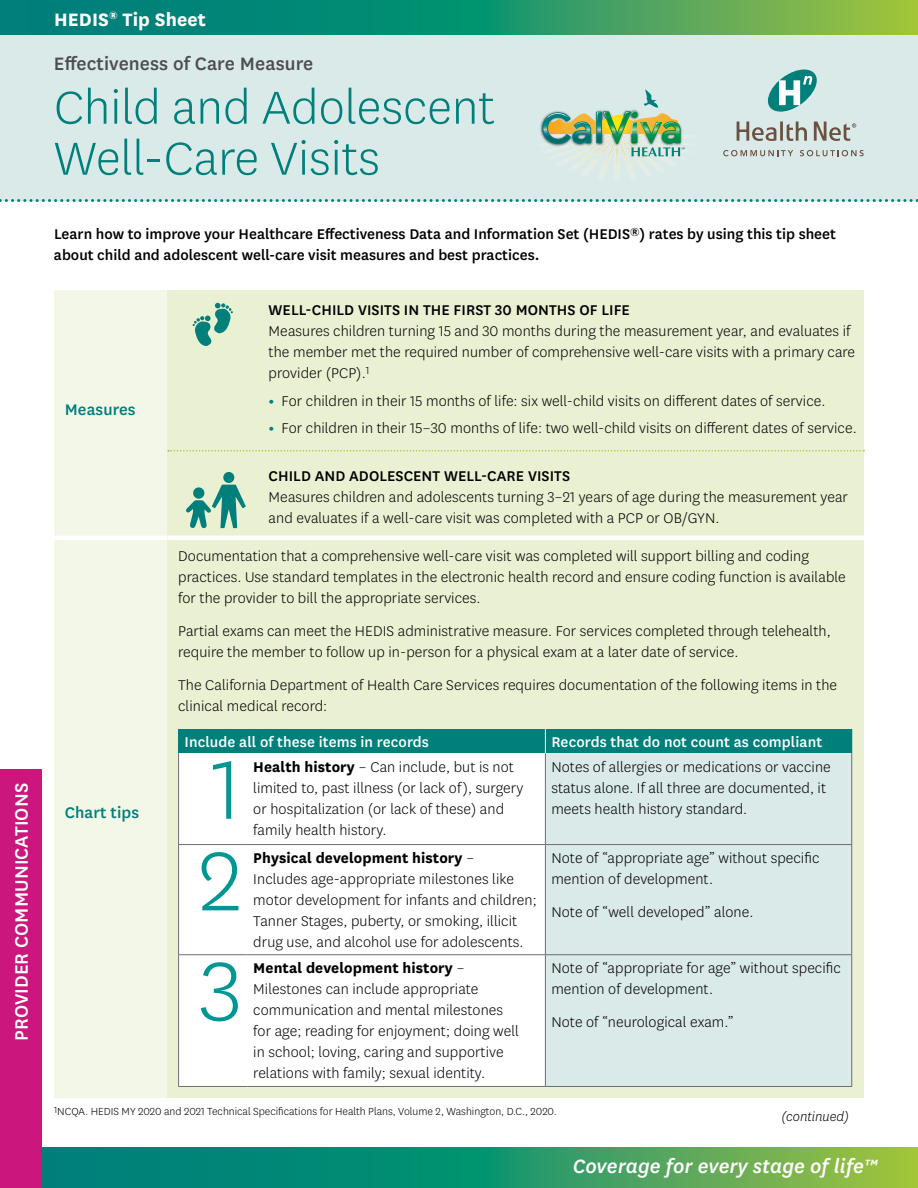
<style>
.page{position:relative;width:918px;height:1188px;background:#fff}
.page>*{position:absolute;margin:0;border:0;box-sizing:border-box;transform-origin:0 0}
.t1{font:300 97.5px "Centene Sans";color:#009694}
.t2{font:300 54px/51px "Centene Sans";color:#007f7b}
.t3{font:italic 500 22.5px "Centene Sans";letter-spacing:.005em;color:#fff}
.t4{font:500 21px "Centene Sans";letter-spacing:.005em;color:#4d4d4f}
.t5{font:500 21px "Centene Sans";letter-spacing:.005em;color:#fff}
.t6{font:700 21px "Centene Sans";letter-spacing:.005em;color:#fff}
.t7{font:500 18px "Centene Sans";letter-spacing:.005em;color:#007f7b}
.t8{font:300 16.5px/21px "Centene Sans";letter-spacing:.005em;color:#000}
.t9{font:500 16.5px/21px "Centene Sans";color:#000}
.t10{font:500 16.5px "Centene Sans";letter-spacing:.005em;color:#fff}
.t11{font:italic 300 15px "Centene Sans";color:#000}
.t12{font:300 12px "Centene Sans";color:#000}
.s1{font-weight:700;color:#007f7b}
.s2{font-weight:700}
</style>
<div class="page">
<svg style="left:41px;top:1148px;width:877px;height:40px;background:#2e9967"></svg>
<div style="left:0;top:15px;width:918px;height:186px;background:#daeae9"></div>
<svg style="left:0;top:199px;width:918px;height:3px"></svg>
<div style="left:54px;top:290px;width:113px;height:248px;background:#f3f7e7"></div>
<div style="left:54px;top:538px;width:113px;height:560px;background:#f3f7e7"></div>
<div style="left:167px;top:538px;width:697px;height:560px;background:#eaf0d2"></div>
<div style="left:179px;top:729px;width:366px;height:24px;background:#007f7b"></div>
<div style="left:545px;top:729px;width:307px;height:24px;background:#007f7b"></div>
<div style="left:179px;top:753px;width:68px;height:92px;background:#fff"></div>
<div style="left:247px;top:753px;width:298px;height:92px;background:#fff"></div>
<div style="left:179px;top:845px;width:68px;height:110px;background:#fff"></div>
<div style="left:247px;top:845px;width:298px;height:110px;background:#fff"></div>
<div style="left:179px;top:955px;width:68px;height:131px;background:#fff"></div>
<div style="left:247px;top:955px;width:298px;height:131px;background:#fff"></div>
<div style="left:545px;top:753px;width:307px;height:92px;background:#daeae9"></div>
<div style="left:545px;top:845px;width:307px;height:110px;background:#daeae9"></div>
<div style="left:545px;top:955px;width:307px;height:131px;background:#daeae9"></div>
<svg style="left:178px;top:729px;width:1px;height:24px"></svg>
<svg style="left:545px;top:729px;width:1px;height:24px"></svg>
<hr style="left:851px;top:753px;width:1px;height:91px;background:#6d6e71">
<hr style="left:247px;top:844px;width:298px;height:1px;background:#6d6e71">
<hr style="left:545px;top:844px;width:307px;height:1px;background:#6d6e71">
<hr style="left:851px;top:845px;width:1px;height:109px;background:#6d6e71">
<hr style="left:247px;top:954px;width:298px;height:1px;background:#6d6e71">
<hr style="left:545px;top:954px;width:307px;height:1px;background:#6d6e71">
<hr style="left:851px;top:955px;width:1px;height:131px;background:#6d6e71">
<hr style="left:247px;top:1086px;width:298px;height:1px;background:#6d6e71">
<hr style="left:545px;top:1086px;width:307px;height:1px;background:#6d6e71">
<hr style="left:178px;top:753px;width:1px;height:91px;background:#6d6e71">
<hr style="left:178px;top:844px;width:69px;height:1px;background:#6d6e71">
<hr style="left:178px;top:845px;width:1px;height:109px;background:#6d6e71">
<hr style="left:178px;top:954px;width:69px;height:1px;background:#6d6e71">
<hr style="left:178px;top:955px;width:1px;height:131px;background:#6d6e71">
<hr style="left:178px;top:1086px;width:69px;height:1px;background:#6d6e71">
<hr style="left:545px;top:753px;width:1px;height:91px;background:#6d6e71">
<hr style="left:545px;top:845px;width:1px;height:109px;background:#6d6e71">
<hr style="left:545px;top:955px;width:1px;height:131px;background:#6d6e71">
<svg style="left:0;top:0;width:918px;height:35px;background:#2c9768"></svg>
<div style="left:167px;top:290px;width:697px;height:248px;background:#eaf0d2"></div>
<hr style="left:54px;top:536px;width:113px;height:4px;background:#fff">
<hr style="left:167px;top:536px;width:697px;height:4px;background:#fff">
<svg style="left:168px;top:450px;width:696px;height:2px"></svg>
<svg style="left:193px;top:303px;width:40px;height:43px"></svg>
<svg style="left:186px;top:485px;width:60px;height:43px"></svg>
<div style="left:223px;top:472px;width:11px;height:11px;background:#007f7b;border-radius:50%"></div>
<img style="left:567px;top:156px;width:161px;height:17px">
<div style="left:0;top:770px;width:41px;height:418px;background:#cb177d"></div>
<img style="left:540px;top:121px;width:2px;height:15px">
<img style="left:542px;top:89px;width:143px;height:67px">
<svg style="left:737px;top:122px;width:70px;height:19px"></svg>
<svg style="left:814px;top:122px;width:42px;height:19px"></svg>
<svg style="left:723px;top:150px;width:70px;height:6px"></svg>
<svg style="left:800px;top:150px;width:64px;height:6px"></svg>
<svg style="left:768px;top:70px;width:49px;height:42px"></svg>
<p class="t5" style="left:7px;top:1041px;width:259px;rotate:-90deg">PROVIDER COMMUNICATIONS</p>
<p class="t6" style="left:54px;top:4px;width:153px">HEDIS<sup>®</sup> Tip Sheet</p>
<p class="t4" style="left:54px;top:49px;width:261px">Effectiveness of Care Measure</p>
<h1 class="t2" style="left:54px;top:80px;width:443px">Child and Adolescent<br>Well-Care Visits</h1>
<p class="t9" style="left:54px;top:223px;width:784px">Learn how to improve your Healthcare Effectiveness Data and Information Set (HEDIS<sup>®</sup>) rates by using this tip sheet about child and adolescent well-care visit measures and best practices.</p>
<p class="t7" style="left:65px;top:397px;width:72px">Measures</p>
<p class="t7" style="left:65px;top:801px;width:76px">Chart tips</p>
<p class="t9" style="left:269px;top:299px;width:363px">WELL-CHILD VISITS IN THE FIRST 30 MONTHS OF LIFE</p>
<p class="t8" style="left:269px;top:320px;width:588px">Measures children turning 15 and 30 months during the measurement year, and evaluates if the member met the required number of comprehensive well-care visits with a primary care provider (PCP).<sup>1</sup></p>
<p class="t8" style="left:269px;top:390px;width:558px"><span class="s1">•</span> For children in their 15 months of life: six well-child visits on different dates of service.</p>
<p class="t8" style="left:269px;top:417px;width:590px"><span class="s1">•</span> For children in their 15–30 months of life: two well-child visits on different dates of service.</p>
<p class="t9" style="left:269px;top:464px;width:303px">CHILD AND ADOLESCENT WELL-CARE VISITS</p>
<p class="t8" style="left:269px;top:486px;width:581px">Measures children and adolescents turning 3–21 years of age during the measurement year and evaluates if a well-care visit was completed with a PCP or OB/GYN.</p>
<p class="t8" style="left:178px;top:545px;width:669px">Documentation that a comprehensive well-care visit was completed will support billing and coding practices. Use standard templates in the electronic health record and ensure coding function is available for the provider to bill the appropriate services.</p>
<p class="t8" style="left:178px;top:620px;width:654px">Partial exams can meet the HEDIS administrative measure. For services completed through telehealth, require the member to follow up in-person for a physical exam at a later date of service.</p>
<p class="t8" style="left:178px;top:674px;width:660px">The California Department of Health Care Services requires documentation of the following items in the clinical medical record:</p>
<p class="t10" style="left:185px;top:731px;width:246px">Include all of these items in records</p>
<p class="t10" style="left:551px;top:731px;width:272px">Records that do not count as compliant</p>
<p class="t1" style="left:212px;top:728px;width:31px">1</p>
<p class="t8" style="left:253px;top:756px;width:271px"><span class="s2">Health history</span> – Can include, but is not limited to, past illness (or lack of), surgery or hospitalization (or lack of these) and family health history.</p>
<p class="t8" style="left:551px;top:756px;width:281px">Notes of allergies or medications or vaccine status alone. If all three are documented, it meets health history standard.</p>
<p class="t1" style="left:199px;top:820px;width:44px">2</p>
<p class="t8" style="left:253px;top:847px;width:285px"><span class="s2">Physical development history</span> –<br>Includes age-appropriate milestones like motor development for infants and children; Tanner Stages, puberty, or smoking, illicit drug use, and alcohol use for adolescents.</p>
<p class="t8" style="left:551px;top:847px;width:270px">Note of “appropriate age” without specific mention of development.</p>
<p class="t8" style="left:551px;top:901px;width:204px">Note of “well developed” alone.</p>
<p class="t1" style="left:200px;top:930px;width:43px">3</p>
<p class="t8" style="left:253px;top:957px;width:267px"><span class="s2">Mental development history</span> – Milestones can include appropriate communication and mental milestones for age; reading for enjoyment; doing well in school; loving, caring and supportive relations with family; sexual identity.</p>
<p class="t8" style="left:551px;top:957px;width:291px">Note of “appropriate for age” without specific mention of development.</p>
<p class="t8" style="left:551px;top:1011px;width:184px">Note of “neurological exam.”</p>
<p class="t12" style="left:54px;top:1104px;width:504px"><sup>1</sup>NCQA. HEDIS MY 2020 and 2021 Technical Specifications for Health Plans, Volume 2, Washington, D.C., 2020.</p>
<p class="t11" style="left:782px;top:1108px;width:69px">(continued)</p>
<p class="t3" style="left:573px;top:1151px;width:307px">Coverage for every stage of life™</p>
</div>
